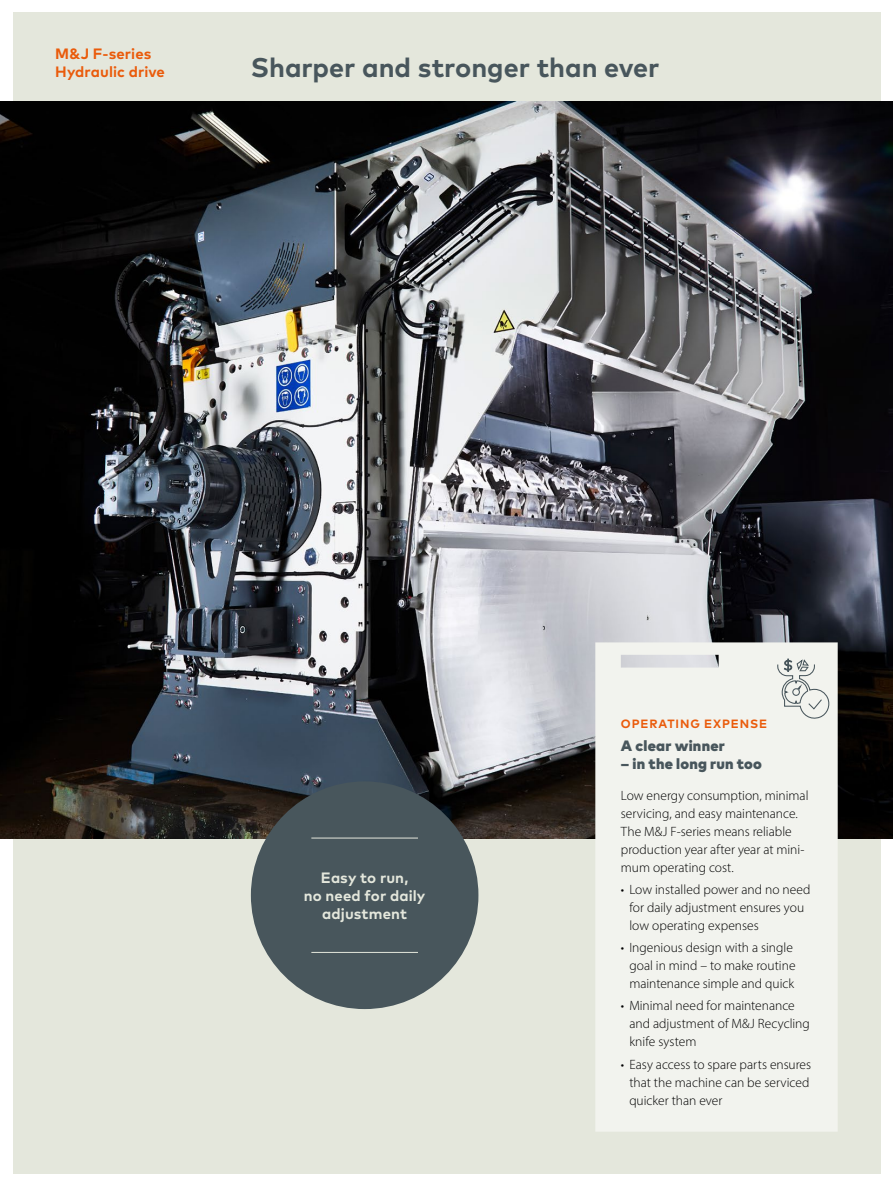
<style>
.page{position:relative;width:893px;height:1187px;background:#fff}
.page>*{position:absolute;margin:0;border:0;box-sizing:border-box;transform-origin:0 0}
.t1{font:700 27px "Mark W1 G";color:#48565c}
.t2{font:700 15px/18px "Mark W1 G";letter-spacing:.01em;color:#e4e7dc;text-align:center}
.t3{font:900 15px "Mark W1 G";letter-spacing:.015em;color:#48565c}
.t4{font:700 15px/18px "Mark W1 G";letter-spacing:.005em;color:#ea5b0b}
.t5{font:300 13.5px/18px "Myriad Pro";color:#000}
.t6{font:700 12px "Mark W1 G";letter-spacing:.075em;color:#ea5b0b}
</style>
<div class="page">
<div style="left:13px;top:13px;width:867px;height:1161px;background:#e4e7dc"></div>
<img style="left:0;top:101px;width:893px;height:737px">
<div style="left:595px;top:642px;width:243px;height:489px;background:#f2f3ee"></div>
<svg style="left:777px;top:658px;width:54px;height:62px;background:#dbddda"></svg>
<div style="left:251px;top:781px;width:227px;height:227px;background:#48565c;border-radius:50%"></div>
<hr style="left:311px;top:951px;width:107px;height:1px;background:#e4e7dc">
<hr style="left:311px;top:837px;width:107px;height:1px;background:#e4e7dc">
<p class="t4" style="left:55px;top:44px;width:111px">M&amp;J F-series<br>Hydraulic drive</p>
<h1 class="t1" style="left:251px;top:46px;width:410px">Sharper and stronger than ever</h1>
<p class="t2" style="left:304px;top:868px;width:123px">Easy to run,<br>no need for daily adjustment</p>
<p class="t6" style="left:621px;top:715px;width:148px">OPERATING EXPENSE</p>
<p class="t3" style="left:621px;top:733px;width:106px">A clear winner</p>
<p class="t3" style="left:621px;top:751px;width:143px">– in the long run too</p>
<p class="t5" style="left:621px;top:785px;width:189px">Low energy consumption, minimal servicing, and easy maintenance.<br>The M&amp;J F-series means reliable production year after year at mini&shy;mum operating cost.</p>
<p class="t5" style="left:629px;top:880px;width:183px;text-indent:-9px">• Low installed power and no need for daily adjustment ensures you low operating expenses</p>
<p class="t5" style="left:629px;top:938px;width:168px;text-indent:-9px">• Ingenious design with a single goal in mind – to make routine maintenance simple and quick</p>
<p class="t5" style="left:629px;top:996px;width:182px;text-indent:-9px">• Minimal need for maintenance and adjustment of M&amp;J Recycling knife system</p>
<p class="t5" style="left:629px;top:1054px;width:183px;text-indent:-9px">• Easy access to spare parts ensures that the machine can be serviced quicker than ever</p>
</div>
